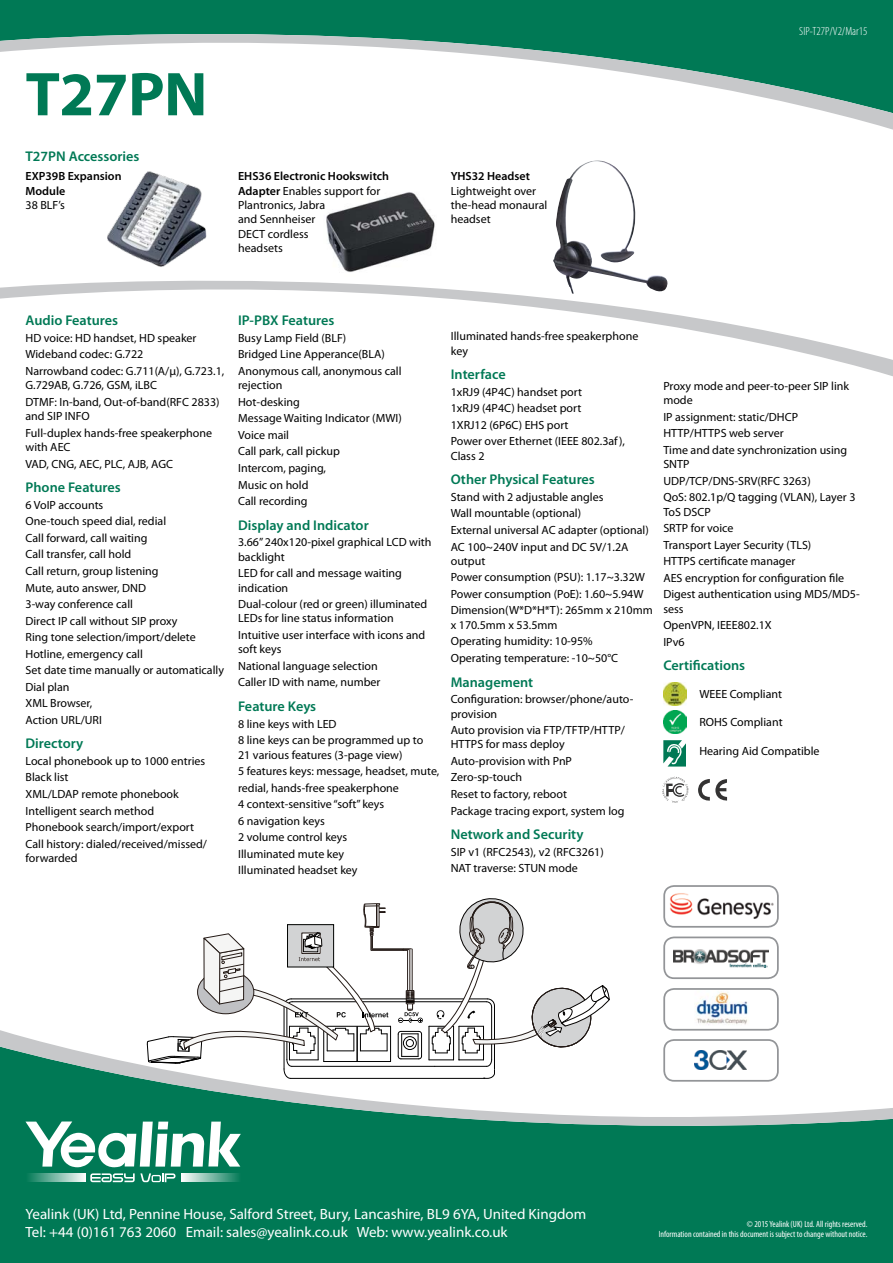
<style>
.page{position:relative;width:893px;height:1263px;background:#fff}
.page>*{position:absolute;margin:0;border:0;box-sizing:border-box;transform-origin:0 0}
.t1{font:700 62.4px "Myriad Pro";letter-spacing:-.01em;color:#007955}
.t2{font:14.85px/18px "Myriad Pro";color:#fff}
.t3{font:600 14.1px "Myriad Pro";color:#007955}
.t4{font:11.85px/16.5px "Myriad Pro";color:#000}
.t5{font:600 11.85px/14.4px "Myriad Pro";color:#000}
.t6{font:300 condensed 11.85px "Myriad Pro";color:#fff}
.t7{font:condensed 9px/10.8px "Myriad Pro";color:#fff;text-align:right}
.s1{font-weight:600}
</style>
<div class="page">
<div style="left:0;top:1161px;width:893px;height:102px;background:#007955"></div>
<svg style="left:0;top:1026px;width:893px;height:135px"></svg>
<svg style="left:90px;top:1173px;width:85px;height:9px"></svg>
<svg style="left:26px;top:1174px;width:59px;height:7px"></svg>
<svg style="left:181px;top:1174px;width:60px;height:7px"></svg>
<svg style="left:26px;top:1121px;width:215px;height:46px"></svg>
<svg style="left:0;top:0;width:893px;height:130px"></svg>
<img style="left:663px;top:682px;width:24px;height:24px">
<img style="left:663px;top:710px;width:24px;height:24px">
<svg style="left:0;top:280px;width:893px;height:97px"></svg>
<div style="left:663px;top:936px;width:116px;height:43px;border:2px solid #939598;border-radius:10px"></div>
<div style="left:672px;top:946px;width:98px;height:24px;background:linear-gradient(to right,#fff,#fdfdfd);border-radius:2px"></div>
<img style="left:674px;top:950px;width:94px;height:17px">
<img style="left:695px;top:992px;width:53px;height:33px">
<div style="left:663px;top:988px;width:116px;height:42px;border:2px solid #939598;border-radius:10px"></div>
<img style="left:694px;top:1050px;width:53px;height:20px">
<div style="left:663px;top:1039px;width:116px;height:43px;border:2px solid #939598;border-radius:10px"></div>
<svg style="left:698px;top:779px;width:29px;height:22px"></svg>
<svg style="left:662px;top:777px;width:26px;height:26px"></svg>
<svg style="left:663px;top:740px;width:23px;height:26px"></svg>
<img style="left:326px;top:192px;width:109px;height:80px">
<img style="left:553px;top:161px;width:115px;height:133px">
<img style="left:107px;top:171px;width:100px;height:96px">
<img style="left:670px;top:893px;width:104px;height:26px">
<div style="left:663px;top:885px;width:116px;height:43px;border:2px solid #939598;border-radius:10px"></div>
<hr style="left:412px;top:949px;width:1px;height:42px;background:#241a16">
<hr style="left:410px;top:949px;width:1px;height:42px;background:#241a16">
<hr style="left:407px;top:950px;width:1px;height:41px;background:#241a16">
<hr style="left:372px;top:949px;width:31px;height:1px;background:#241a16">
<hr style="left:372px;top:948px;width:31px;height:1px;background:#241a16">
<hr style="left:371px;top:950px;width:33px;height:1px;background:#241a16">
<svg style="left:402px;top:948px;width:10px;height:3px"></svg>
<hr style="left:292px;top:1066px;width:143px;height:1px;background:#000">
<hr style="left:324px;top:1061px;width:67px;height:1px;background:#000">
<hr style="left:324px;top:1026px;width:67px;height:1px;background:#000">
<hr style="left:292px;top:1001px;width:194px;height:1px;background:#000">
<hr style="left:291px;top:999px;width:196px;height:1px;background:#000">
<hr style="left:390px;top:1026px;width:1px;height:35px;background:#000">
<svg style="left:398px;top:1031px;width:24px;height:28px"></svg>
<hr style="left:291px;top:1078px;width:194px;height:1px;background:#000">
<svg style="left:147px;top:903px;width:241px;height:176px"></svg>
<svg style="left:398px;top:990px;width:25px;height:33px"></svg>
<svg style="left:429px;top:898px;width:181px;height:181px"></svg>
<h1 class="t1" style="left:26px;top:54px;width:184px">T27PN</h1>
<p class="t3" style="left:26px;top:149px;width:116px">T27PN Accessories</p>
<p class="t5" style="left:26px;top:169px;width:98px">EXP39B Expansion<br>Module</p>
<p class="t4" style="left:26px;top:197px;width:41px">38 BLF’s</p>
<p class="t4" style="left:238px;top:169px;width:152px;line-height:14.4px"><span class="s1">EHS36 Electronic Hookswitch<br>Adapter</span> Enables support for<br>Plantronics, Jabra<br>and Sennheiser<br>DECT cordless<br>headsets</p>
<p class="t5" style="left:451px;top:169px;width:81px">YHS32 Headset</p>
<p class="t4" style="left:451px;top:184px;width:98px;line-height:14.4px">Lightweight over the-head monaural headset</p>
<p class="t6" style="left:799px;top:24px;width:70px">SIP-T27P/V2/Mar15</p>
<p class="t3" style="left:26px;top:313px;width:94px">Audio Features</p>
<p class="t4" style="left:26px;top:330px;width:200px">HD voice: HD handset, HD speaker<br>Wideband codec: G.722<br>Narrowband codec: G.711(A/μ), G.723.1,</p>
<p class="t4" style="left:26px;top:377px;width:196px">G.729AB, G.726, GSM, iLBC<br>DTMF: In-band, Out-of-band(RFC 2833)</p>
<p class="t4" style="left:26px;top:408px;width:188px">and SIP INFO<br>Full-duplex hands-free speakerphone</p>
<p class="t4" style="left:26px;top:439px;width:149px">with AEC<br>VAD, CNG, AEC, PLC, AJB, AGC</p>
<p class="t3" style="left:26px;top:480px;width:97px">Phone Features</p>
<p class="t4" style="left:26px;top:497px;width:200px">6 VoIP accounts<br>One-touch speed dial, redial<br>Call forward, call waiting<br>Call transfer, call hold<br>Call return, group listening<br>Mute, auto answer, DND<br>3-way conference call<br>Direct IP call without SIP proxy<br>Ring tone selection/import/delete<br>Hotline, emergency call<br>Set date time manually or automatically<br>Dial plan<br>XML Browser,<br>Action URL/URI</p>
<p class="t3" style="left:26px;top:736px;width:59px">Directory</p>
<p class="t4" style="left:26px;top:753px;width:183px">Local phonebook up to 1000 entries<br>Black list<br>XML/LDAP remote phonebook<br>Intelligent search method<br>Phonebook search/import/export<br>Call history: dialed/received/missed/</p>
<p class="t4" style="left:26px;top:850px;width:54px">forwarded</p>
<p class="t3" style="left:238px;top:313px;width:98px">IP-PBX Features</p>
<p class="t4" style="left:238px;top:330px;width:165px">Busy Lamp Field (BLF)<br>Bridged Line Apperance(BLA)<br>Anonymous call, anonymous call</p>
<p class="t4" style="left:238px;top:377px;width:165px">rejection<br>Hot-desking<br>Message Waiting Indicator (MWI)<br>Voice mail<br>Call park, call pickup<br>Intercom, paging,<br>Music on hold<br>Call recording</p>
<p class="t3" style="left:238px;top:517px;width:132px">Display and Indicator</p>
<p class="t4" style="left:238px;top:535px;width:195px;line-height:14.4px">3.66” 240x120-pixel graphical LCD with backlight</p>
<p class="t4" style="left:238px;top:566px;width:165px;line-height:14.4px">LED for call and message waiting indication</p>
<p class="t4" style="left:238px;top:597px;width:191px;line-height:14.4px">Dual-colour (red or green) illuminated<br>LEDs for line status information</p>
<p class="t4" style="left:238px;top:628px;width:189px;line-height:14.4px">Intuitive user interface with icons and soft keys</p>
<p class="t4" style="left:238px;top:658px;width:144px">National language selection<br>Caller ID with name, number</p>
<p class="t3" style="left:238px;top:698px;width:80px">Feature Keys</p>
<p class="t4" style="left:238px;top:716px;width:187px">8 line keys with LED<br>8 line keys can be programmed up to</p>
<p class="t4" style="left:238px;top:746px;width:203px">21 various features (3-page view)<br>5 features keys: message, headset, mute, redial, hands-free speakerphone<br>4 context-sensitive “soft” keys<br>6 navigation keys<br>2 volume control keys<br>Illuminated mute key<br>Illuminated headset key</p>
<p class="t4" style="left:451px;top:329px;width:189px;line-height:14.4px">Illuminated hands-free speakerphone key</p>
<p class="t3" style="left:451px;top:367px;width:57px">Interface</p>
<p class="t4" style="left:451px;top:384px;width:176px">1xRJ9 (4P4C) handset port<br>1xRJ9 (4P4C) headset port<br>1XRJ12 (6P6C) EHS port<br>Power over Ethernet (IEEE 802.3af),</p>
<p class="t4" style="left:451px;top:448px;width:35px">Class 2</p>
<p class="t3" style="left:451px;top:472px;width:146px">Other Physical Features</p>
<p class="t4" style="left:451px;top:489px;width:199px">Stand with 2 adjustable angles<br>Wall mountable (optional)<br>External universal AC adapter (optional)<br>AC 100~240V input and DC 5V/1.2A</p>
<p class="t4" style="left:451px;top:553px;width:203px">output<br>Power consumption (PSU): 1.17~3.32W<br>Power consumption (PoE): 1.60~5.94W<br>Dimension(W*D*H*T): 265mm x 210mm</p>
<p class="t4" style="left:451px;top:617px;width:169px">x 170.5mm x 53.5mm<br>Operating humidity: 10-95%<br>Operating temperature: -10~50°C</p>
<p class="t3" style="left:451px;top:674px;width:84px">Management</p>
<p class="t4" style="left:451px;top:692px;width:184px;line-height:14.4px">Configuration: browser/phone/auto&shy;provision</p>
<p class="t4" style="left:451px;top:723px;width:176px;line-height:14.4px">Auto provision via FTP/TFTP/HTTP/<br>HTTPS for mass deploy</p>
<p class="t4" style="left:451px;top:753px;width:175px">Auto-provision with PnP<br>Zero-sp-touch<br>Reset to factory, reboot<br>Package tracing export, system log</p>
<p class="t3" style="left:451px;top:827px;width:134px">Network and Security</p>
<p class="t4" style="left:451px;top:844px;width:155px">SIP v1 (RFC2543), v2 (RFC3261)<br>NAT traverse: STUN mode</p>
<p class="t4" style="left:663px;top:379px;width:187px;line-height:14.4px">Proxy mode and peer-to-peer SIP link mode</p>
<p class="t4" style="left:663px;top:409px;width:185px">IP assignment: static/DHCP<br>HTTP/HTTPS web server<br>Time and date synchronization using</p>
<p class="t4" style="left:663px;top:456px;width:194px">SNTP<br>UDP/TCP/DNS-SRV(RFC 3263)<br>QoS: 802.1p/Q tagging (VLAN), Layer 3</p>
<p class="t4" style="left:663px;top:504px;width:198px">ToS DSCP<br>SRTP for voice<br>Transport Layer Security (TLS)<br>HTTPS certificate manager<br>AES encryption for configuration file<br>Digest authentication using MD5/MD5-</p>
<p class="t4" style="left:663px;top:601px;width:110px">sess<br>OpenVPN, IEEE802.1X<br>IPv6</p>
<p class="t3" style="left:663px;top:658px;width:83px">Certifications</p>
<p class="t4" style="left:699px;top:686px;width:84px">WEEE Compliant</p>
<p class="t4" style="left:699px;top:714px;width:85px">ROHS Compliant</p>
<p class="t4" style="left:699px;top:743px;width:122px">Hearing Aid Compatible</p>
<p class="t2" style="left:26px;top:1206px;width:562px">Yealink (UK) Ltd, Pennine House, Salford Street, Bury, Lancashire, BL9 6YA, United Kingdom<br>Tel: +44 (0)161 763 2060 Email: sales@yealink.co.uk Web: www.yealink.co.uk</p>
<p class="t7" style="left:659px;top:1218px;width:210px">© 2015 Yealink (UK) Ltd. All rights reserved.<br>Information contained in this document is subject to change without notice.</p>
</div>
